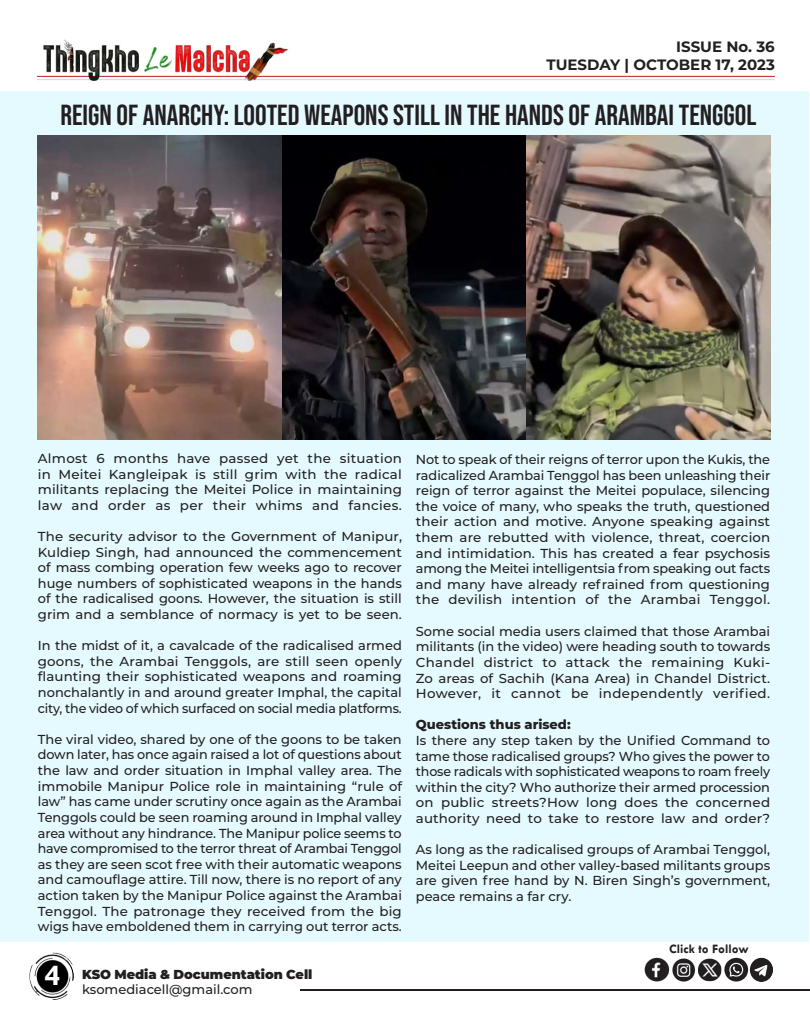
<style>
.page{position:relative;width:810px;height:1013px;background:#fff}
.page>*{position:absolute;margin:0;border:0;box-sizing:border-box;transform-origin:0 0}
.t1{font:700 30px "Tw Cen";color:#fff}
.t2{font:29px "Bebas Neue";color:#231f20}
.t3{font:700 15px/18px "Montserrat";color:#231f20;text-align:right}
.t4{font:500 13px/15.6px "Montserrat";letter-spacing:.005em;color:#231f20;text-align:justify}
.t5{font:900 13px "Montserrat";letter-spacing:-.005em;color:#231f20}
.t6{font:800 13px "Montserrat";color:#231f20}
.t7{font:700 13px "Tw Cen";color:#231f20}
</style>
<div class="page">
<hr style="left:301px;top:989px;width:509px;height:1px;background:#231f20">
<img style="left:29px;top:952px;width:45px;height:47px">
<hr style="left:37px;top:76px;width:738px;height:1px;background:#bf1f21">
<hr style="left:37px;top:79px;width:738px;height:1px;background:#c5dded">
<img style="left:37px;top:39px;width:253px;height:41px">
<div style="left:0;top:91px;width:809px;height:850px;background:#e4faff"></div>
<img style="left:644px;top:957px;width:129px;height:25px">
<img style="left:38px;top:135px;width:732px;height:304px">
<p class="t3" style="left:547px;top:36px;width:230px">ISSUE No. 36<br>TUESDAY | OCTOBER 17, 2023</p>
<h2 class="t2" style="left:60px;top:99px;width:698px">REIGN OF ANARCHY: LOOTED WEAPONS STILL IN THE HANDS OF ARAMBAI TENGGOL</h2>
<p class="t4" style="left:38px;top:450px;width:366px">Almost 6 months have passed yet the situation in Meitei Kangleipak is still grim with the radical militants replacing the Meitei Police in maintaining law and order as per their whims and fancies.</p>
<p class="t4" style="left:38px;top:528px;width:366px">The security advisor to the Government of Manipur, Kuldiep Singh, had announced the commencement of mass combing operation few weeks ago to recover huge numbers of sophisticated weapons in the hands of the radicalised goons. However, the situation is still grim and a semblance of normacy is yet to be seen.</p>
<p class="t4" style="left:38px;top:637px;width:366px">In the midst of it, a cavalcade of the radicalised armed goons, the Arambai Tenggols, are still seen openly flaunting their sophisticated weapons and roaming nonchalantly in and around greater Imphal, the capital city, the video of which surfaced on social media platforms.</p>
<p class="t4" style="left:38px;top:730px;width:366px">The viral video, shared by one of the goons to be taken down later, has once again raised a lot of questions about the law and order situation in Imphal valley area. The immobile Manipur Police role in maintaining “rule of law” has came under scrutiny once again as the Arambai Tenggols could be seen roaming around in Imphal valley area without any hindrance. The Manipur police seems to have compromised to the terror threat of Arambai Tenggol as they are seen scot free with their automatic weapons and camouflage attire. Till now, there is no report of any action taken by the Manipur Police against the Arambai Tenggol. The patronage they received from the big wigs have emboldened them in carrying out terror acts.</p>
<h1 class="t1" style="left:45px;top:957px;width:17px">4</h1>
<p class="t5" style="left:82px;top:964px;width:232px">KSO Media &amp; Documentation Cell</p>
<p class="t4" style="left:82px;top:981px;width:172px">ksomediacell@gmail.com</p>
<p class="t4" style="left:416px;top:451px;width:356px">Not to speak of their reigns of terror upon the Kukis, the radicalized Arambai Tenggol has been unleashing their reign of terror against the Meitei populace, silencing the voice of many, who speaks the truth, questioned their action and motive. Anyone speaking against them are rebutted with violence, threat, coercion and intimidation. This has created a fear psychosis among the Meitei intelligentsia from speaking out facts and many have already refrained from questioning the devilish intention of the Arambai Tenggol.</p>
<p class="t4" style="left:416px;top:622px;width:356px">Some social media users claimed that those Arambai militants (in the video) were heading south to towards Chandel district to attack the remaining Kuki-Zo areas of Sachih (Kana Area) in Chandel District.<br>However, it cannot be independently verified.</p>
<p class="t6" style="left:416px;top:715px;width:156px">Questions thus arised:</p>
<p class="t4" style="left:416px;top:732px;width:356px">Is there any step taken by the Unified Command to tame those radicalised groups? Who gives the power to those radicals with sophisticated weapons to roam freely within the city? Who authorize their armed procession on public streets?How long does the concerned authority need to take to restore law and order?</p>
<p class="t4" style="left:416px;top:841px;width:356px">As long as the radicalised groups of Arambai Tenggol, Meitei Leepun and other valley-based militants groups are given free hand by N. Biren Singh’s government, peace remains a far cry.</p>
<p class="t7" style="left:669px;top:941px;width:81px">Click to Follow</p>
</div>
